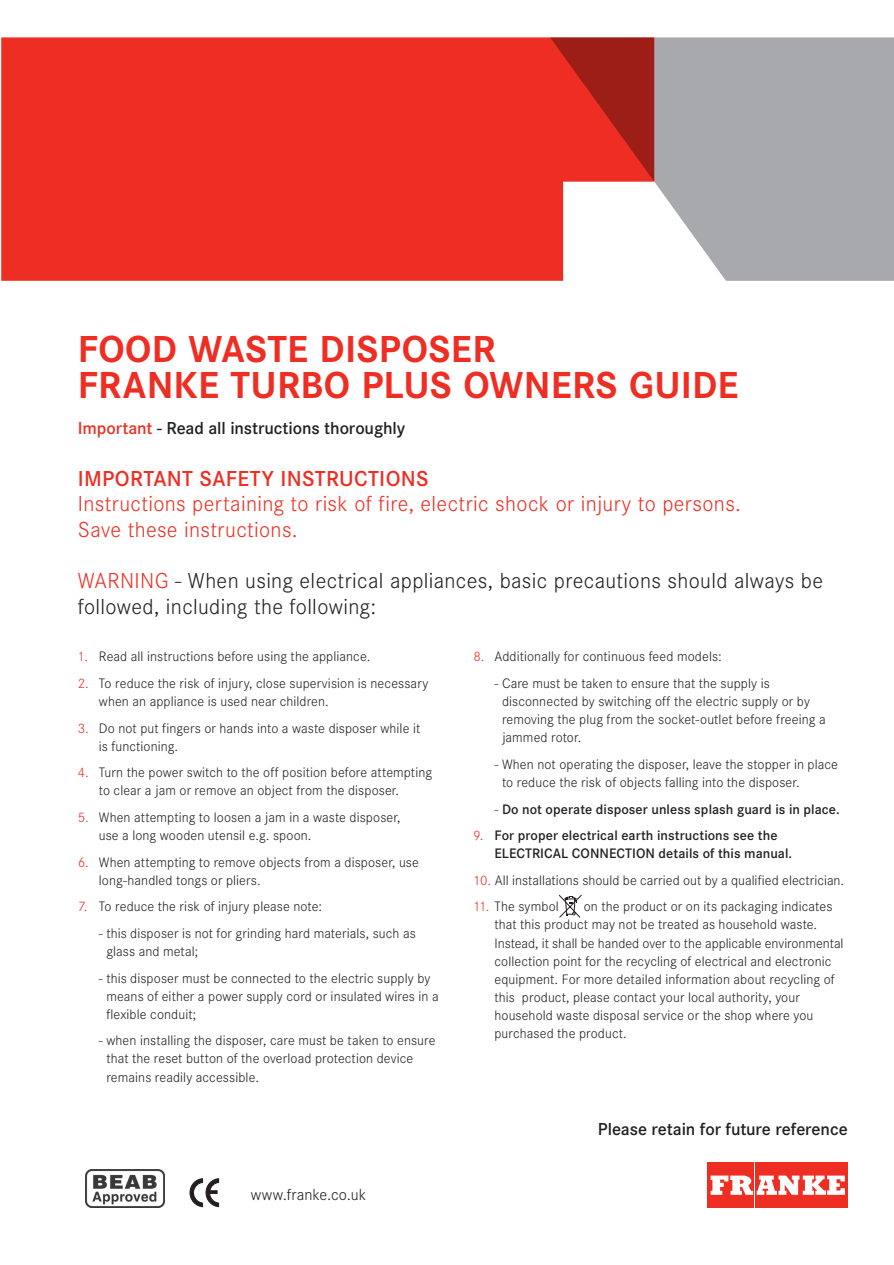
<style>
.page{position:relative;width:894px;height:1265px;background:#fff}
.page>*{position:absolute;margin:0;border:0;box-sizing:border-box;transform-origin:0 0}
.t1{font:700 39px/36px "Corporate S";letter-spacing:.01em;color:#ee2e22}
.t2{font:300 22.5px/25.5px "Corporate S";letter-spacing:.015em;color:#231f20}
.t3{font:300 22.5px/25.5px "Corporate S";letter-spacing:.015em;color:#ee2e22}
.t4{font:600 22.5px "Corporate S";letter-spacing:.01em;color:#ee2e22}
.t5{font:600 18px "Corporate S";letter-spacing:-.005em;color:#231f20}
.t6{font:300 16.5px "Corporate S";color:#231f20}
.t7{font:300 14.25px/18px "Corporate S";letter-spacing:.005em;color:#231f20}
.t8{font:600 14.25px/18px "Corporate S";letter-spacing:.005em;color:#231f20}
.s1{color:#ee2e22}
.s2{font-weight:300}
.s3{font-weight:300;color:#ee2e22}
</style>
<div class="page">
<div style="left:707px;top:1161px;width:47px;height:46px;background:#ee2e22"></div>
<div style="left:755px;top:1161px;width:45px;height:46px;background:#ee2e22"></div>
<div style="left:801px;top:1161px;width:46px;height:46px;background:#ee2e22"></div>
<svg style="left:710px;top:1175px;width:134px;height:19px"></svg>
<svg style="left:654px;top:37px;width:240px;height:244px;background:#adaeb2"></svg>
<svg style="left:1px;top:37px;width:653px;height:244px;background:#eb392e"></svg>
<svg style="left:559px;top:894px;width:22px;height:24px"></svg>
<svg style="left:190px;top:1178px;width:30px;height:29px"></svg>
<img style="left:85px;top:1169px;width:79px;height:38px">
<h1 class="t1" style="left:78px;top:331px;width:662px">FOOD WASTE DISPOSER<br>FRANKE TURBO PLUS OWNERS GUIDE</h1>
<p class="t5" style="left:78px;top:417px;width:329px"><span class="s1">Important</span> - Read all instructions thoroughly</p>
<h2 class="t4" style="left:78px;top:465px;width:38px">Important</h2>
<h2 class="t4" style="left:200px;top:465px;width:26px">Safet</h2>
<h2 class="t4" style="left:262px;top:465px;width:39px">y Instr</h2>
<h2 class="t4" style="left:339px;top:465px;width:29px">uctions</h2>
<h2 class="t3" style="left:78px;top:491px;width:664px">Instructions pertaining to risk of fire, electric shock or injury to persons.<br>Save these instructions.</h2>
<h2 class="t2" style="left:78px;top:568px;width:746px"><span class="s1">WARNING</span> - When using electrical appliances, basic precautions should always be followed, including the following:</h2>
<p class="t7" style="left:78px;top:647px;width:294px"><span class="s1">1.</span> Read all instructions before using the appliance.</p>
<p class="t7" style="left:99px;top:674px;width:331px;text-indent:-21px"><span class="s1">2.</span> To reduce the risk of injury, close supervision is necessary when an appliance is used near children.</p>
<p class="t7" style="left:99px;top:719px;width:323px;text-indent:-21px"><span class="s1">3.</span> Do not put fingers or hands into a waste disposer while it is functioning.</p>
<p class="t7" style="left:99px;top:763px;width:335px;text-indent:-21px"><span class="s1">4.</span> Turn the power switch to the off position before attempting to clear a jam or remove an object from the disposer.</p>
<p class="t7" style="left:99px;top:808px;width:303px;text-indent:-21px"><span class="s1">5.</span> When attempting to loosen a jam in a waste disposer, use a long wooden utensil e.g. spoon.</p>
<p class="t7" style="left:99px;top:852px;width:321px;text-indent:-21px"><span class="s1">6.</span> When attempting to remove objects from a disposer, use long-handled tongs or pliers.</p>
<p class="t7" style="left:78px;top:897px;width:246px"><span class="s1">7.</span> To reduce the risk of injury please note:</p>
<p class="t7" style="left:106px;top:924px;width:311px;text-indent:-8px">- this disposer is not for grinding hard materials, such as glass and metal;</p>
<p class="t7" style="left:106px;top:968px;width:334px;text-indent:-8px">- this disposer must be connected to the electric supply by means of either a power supply cord or insulated wires in a flexible conduit;</p>
<p class="t7" style="left:106px;top:1031px;width:331px;text-indent:-8px">- when installing the disposer, care must be taken to ensure that the reset button of the overload protection device remains readily accessible.</p>
<p class="t6" style="left:251px;top:1185px;width:117px">www.franke.co.uk</p>
<p class="t7" style="left:473px;top:647px;width:250px"><span class="s1">8.</span> Additionally for continuous feed models:</p>
<p class="t7" style="left:502px;top:674px;width:325px;text-indent:-8px">- Care must be taken to ensure that the supply is disconnected by switching off the electric supply or by removing the plug from the socket-outlet before freeing a jammed rotor.</p>
<p class="t7" style="left:502px;top:755px;width:337px;text-indent:-8px">- When not operating the disposer, leave the stopper in place to reduce the risk of objects falling into the disposer.</p>
<p class="t8" style="left:494px;top:799px;width:347px"><span class="s2">-</span> Do not operate disposer unless splash guard is in place.</p>
<p class="t8" style="left:494px;top:826px;width:299px;text-indent:-21px"><span class="s3">9.</span> For proper electrical earth instructions see the<br>ELECTRICAL CONNECTION details of this manual.</p>
<p class="t7" style="left:473px;top:871px;width:372px"><span class="s1">10.</span> All installations should be carried out by a qualified electrician.</p>
<p class="t7" style="left:473px;top:897px;width:87px"><span class="s1">11.</span> The symbol</p>
<p class="t7" style="left:494px;top:897px;width:350px;text-indent:89px">on the product or on its packaging indicates that this product may not be treated as household waste.<br>Instead, it shall be handed over to the applicable environmental collection point for the recycling of electrical and electronic equipment. For more detailed information about recycling of this product, please contact your local authority, your household waste disposal service or the shop where you purchased the product.</p>
<p class="t5" style="left:598px;top:1118px;width:251px">Please retain for future reference</p>
</div>
